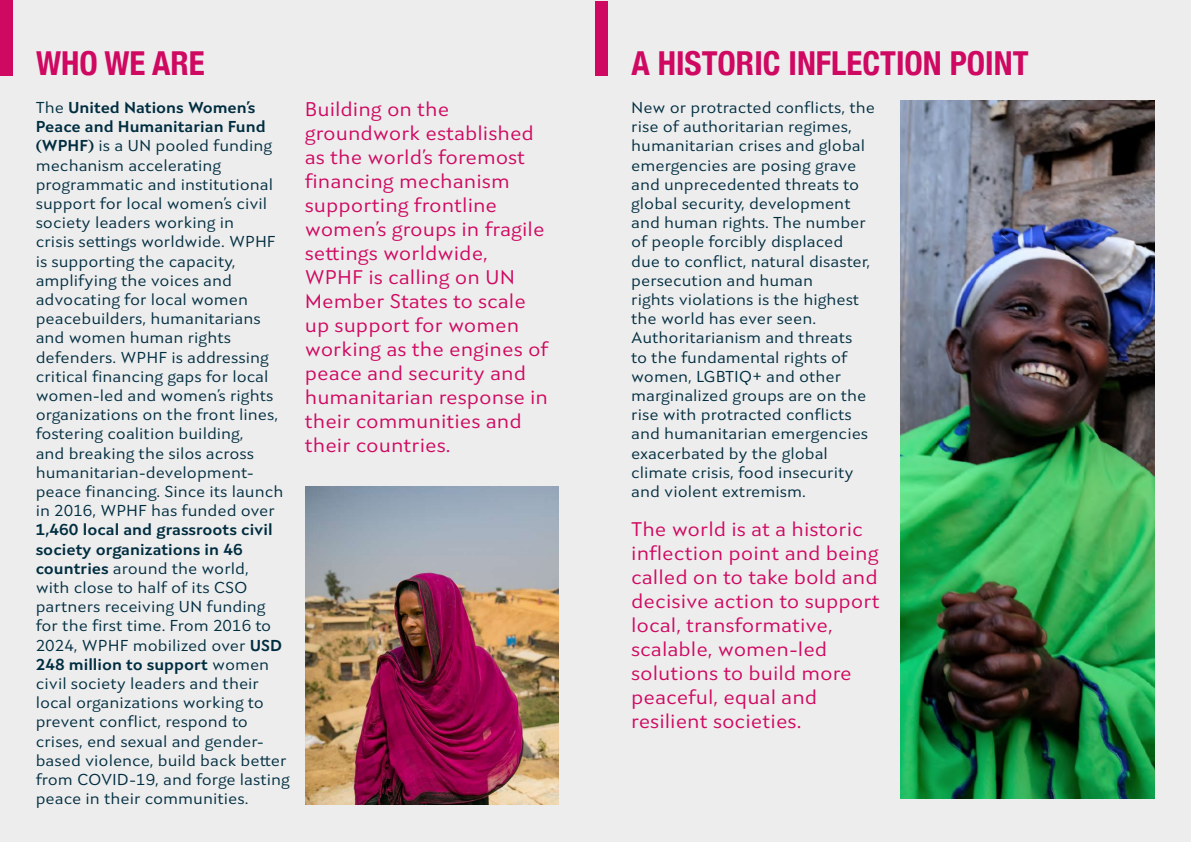
<style>
.page{position:relative;width:1191px;height:842px;background:#ededed}
.page>*{position:absolute;margin:0;border:0;box-sizing:border-box;transform-origin:0 0}
.t1{font:700 condensed 33px "Helvetica Neue";color:#cf0861}
.t2{font:20px/24px "Seven One Eight";color:#cf0861}
.t3{font:16px/19.2px "Seven One Eight";color:#002d40}
.s1{font-weight:700}
</style>
<div class="page">
<img style="left:900px;top:101px;width:254px;height:698px">
<div style="left:0;top:0;width:12px;height:76px;background:#cf0861"></div>
<div style="left:595px;top:1px;width:13px;height:74px;background:#cf0861"></div>
<img style="left:305px;top:487px;width:254px;height:318px">
<h1 class="t1" style="left:36px;top:36px;width:170px">WHO WE ARE</h1>
<p class="t3" style="left:36px;top:98px;width:249px">The <span class="s1">United Nations Women’s<br>Peace and Humanitarian Fund (WPHF)</span> is a UN pooled funding mechanism accelerating programmatic and institutional support for local women’s civil society leaders working in<br>crisis settings worldwide. WPHF is supporting the capacity, amplifying the voices and advocating for local women peacebuilders, humanitarians and women human rights defenders. WPHF is addressing critical financing gaps for local women-led and women’s rights organizations on the front lines, fostering coalition building,<br>and breaking the silos across humanitarian-development&shy;peace financing. Since its launch in 2016, WPHF has funded over</p>
<p class="t3" style="left:36px;top:520px;width:256px"><span class="s1">1,460 local and grassroots civil society organizations in 46 countries</span> around the world,<br>with close to half of its CSO partners receiving UN funding for the first time. From 2016 to<br>2024, WPHF mobilized over <span class="s1">USD<br>248 million to support</span> women civil society leaders and their local organizations working to prevent conflict, respond to crises, end sexual and gender&shy;based violence, build back better from COVID-19, and forge lasting peace in their communities.</p>
<p class="t2" style="left:305px;top:97px;width:245px">Building on the groundwork established as the world’s foremost financing mechanism supporting frontline women’s groups in fragile settings worldwide,<br>WPHF is calling on UN<br>Member States to scale up support for women working as the engines of peace and security and humanitarian response in their communities and their countries.</p>
<h1 class="t1" style="left:631px;top:36px;width:398px">A HISTORIC INFLECTION POINT</h1>
<p class="t3" style="left:631px;top:98px;width:245px">New or protracted conflicts, the rise of authoritarian regimes, humanitarian crises and global emergencies are posing grave and unprecedented threats to global security, development and human rights. The number of people forcibly displaced due to conflict, natural disaster, persecution and human<br>rights violations is the highest the world has ever seen.<br>Authoritarianism and threats<br>to the fundamental rights of women, LGBTIQ+ and other marginalized groups are on the rise with protracted conflicts and humanitarian emergencies exacerbated by the global climate crisis, food insecurity and violent extremism.</p>
<p class="t2" style="left:631px;top:517px;width:250px">The world is at a historic inflection point and being called on to take bold and decisive action to support local, transformative, scalable, women-led solutions to build more peaceful, equal and resilient societies.</p>
</div>
